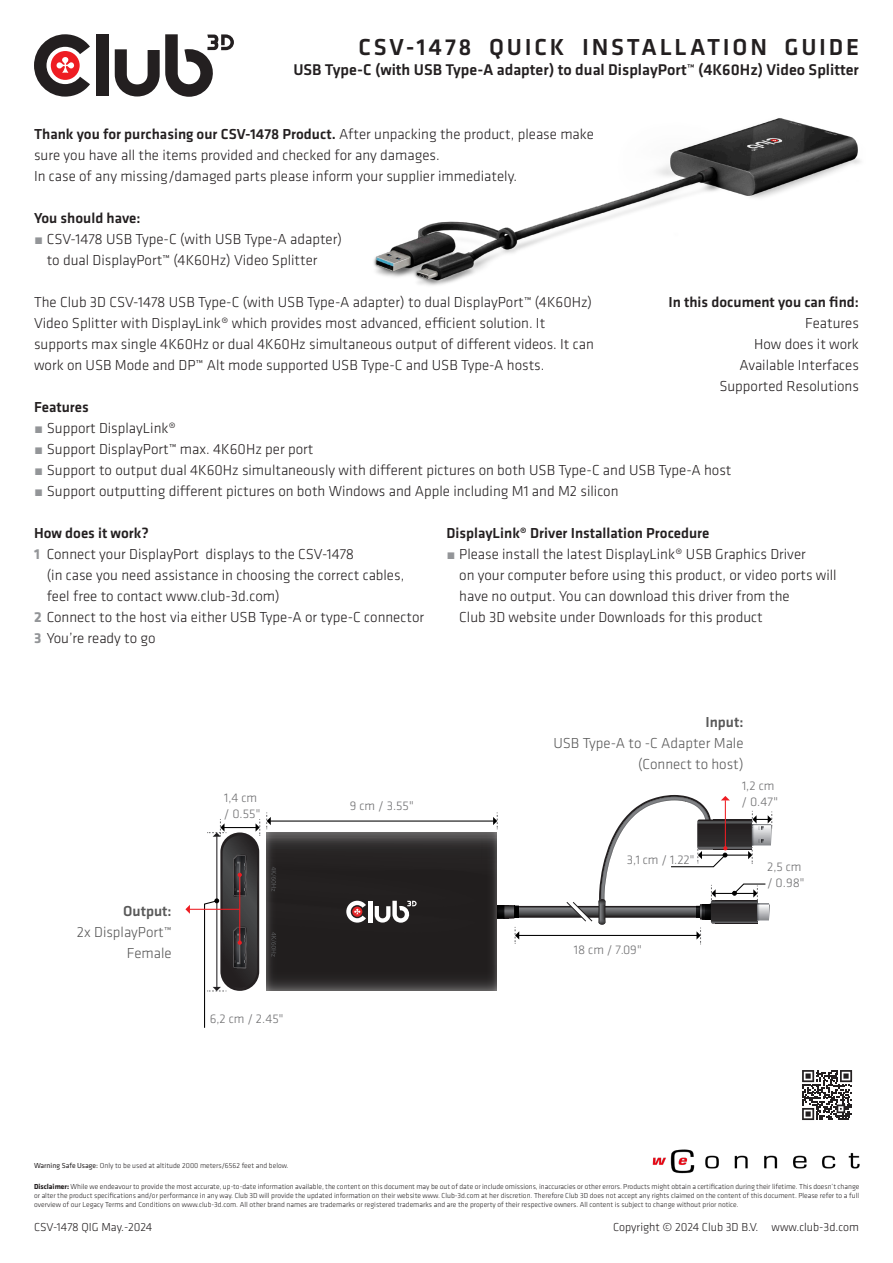
<style>
.page{position:relative;width:893px;height:1263px;background:#fff}
.page>*{position:absolute;margin:0;border:0;box-sizing:border-box;transform-origin:0 0}
.t1{font:500 24px "Klavika";letter-spacing:.115em;color:#231f20}
.t2{font:500 16.2px "Klavika";color:#231f20}
.Platte_tekst{font:300 15px/21px "Klavika";color:#231f20}
.Platte_tekst-2{font:500 15px/21px "Klavika";color:#231f20;text-align:right}
.in_output{font:300 15px/21px "Klavika";color:#595959;text-align:right}
.in_output-2{font:500 15px "Klavika";color:#595959}
.t3{font:300 12.9px/15.6px "Klavika";color:#6e6e70}
.t4{font:300 12px "Klavika";color:#231f20}
.t5{font:300 7.5px/9px "Klavika";color:#231f20;text-align:justify}
.s1{font-weight:500}
.s2{font-size:13.5px;color:#939598}
.s3{font-weight:300}
.s4{font-weight:700;color:#939598}
.s5{font-weight:400}
.s6{font-weight:700}
</style>
<div class="page">
<img style="left:373px;top:118px;width:488px;height:168px">
<svg style="left:266px;top:959px;width:231px;height:32px;background:#2e2b2b"></svg>
<hr style="left:190px;top:909px;width:50px;height:1px;background:#ee1d23">
<svg style="left:185px;top:905px;width:5px;height:9px"></svg>
<svg style="left:266px;top:795px;width:506px;height:164px"></svg>
<svg style="left:203px;top:819px;width:57px;height:209px"></svg>
<img style="left:652px;top:1149px;width:208px;height:25px">
<svg style="left:802px;top:1070px;width:50px;height:50px"></svg>
<div style="left:96px;top:34px;width:13px;height:62px;background:#231f20"></div>
<svg style="left:34px;top:34px;width:56px;height:63px"></svg>
<svg style="left:115px;top:34px;width:119px;height:63px"></svg>
<p class="t1" style="left:358px;top:31px;width:502px">CSV-1478 QUICK INSTALLATION GUIDE</p>
<p class="t2" style="left:293px;top:59px;width:567px">USB Type-C (with USB Type-A adapter) to dual DisplayPort™ (4K60Hz) Video Splitter</p>
<p class="Platte_tekst" style="left:34px;top:123px;width:561px"><span class="s1">Thank you for purchasing our CSV-1478 Product.</span> After unpacking the product, please make sure you have all the items provided and checked for any damages.</p>
<p class="Platte_tekst" style="left:34px;top:165px;width:484px">In case of any missing/damaged parts please inform your supplier immediately.</p>
<p class="Platte_tekst-2" style="left:34px;top:207px;width:108px">You should have:</p>
<p class="Platte_tekst" style="left:47px;top:228px;width:297px;text-indent:-13px"><span class="s2">•</span> CSV-1478 USB Type-C (with USB Type-A adapter) to dual DisplayPort™ (4K60Hz) Video Splitter</p>
<p class="Platte_tekst" style="left:34px;top:291px;width:561px">The Club 3D CSV-1478 USB Type-C (with USB Type-A adapter) to dual DisplayPort™ (4K60Hz)<br>Video Splitter with DisplayLink® which provides most advanced, efficient solution. It supports max single 4K60Hz or dual 4K60Hz simultaneous output of different videos. It can work on USB Mode and DP™ Alt mode supported USB Type-C and USB Type-A hosts.</p>
<p class="Platte_tekst-2" style="left:668px;top:291px;width:192px">In this document you can find:<br><span class="s3">Features</span></p>
<p class="Platte_tekst" style="left:754px;top:333px;width:106px">How does it work</p>
<p class="Platte_tekst" style="left:739px;top:354px;width:121px">Available Interfaces</p>
<p class="Platte_tekst" style="left:719px;top:375px;width:141px">Supported Resolutions</p>
<p class="Platte_tekst-2" style="left:34px;top:396px;width:56px">Features</p>
<p class="Platte_tekst" style="left:34px;top:417px;width:144px"><span class="s2">•</span> Support DisplayLink®</p>
<p class="Platte_tekst" style="left:34px;top:438px;width:281px"><span class="s2">•</span> Support DisplayPort™ max. 4K60Hz per port</p>
<p class="Platte_tekst" style="left:34px;top:459px;width:699px"><span class="s2">•</span> Support to output dual 4K60Hz simultaneously with different pictures on both USB Type-C and USB Type-A host</p>
<p class="Platte_tekst" style="left:34px;top:480px;width:586px"><span class="s2">•</span> Support outputting different pictures on both Windows and Apple including M1 and M2 silicon</p>
<p class="Platte_tekst-2" style="left:34px;top:522px;width:116px">How does it work?</p>
<p class="Platte_tekst" style="left:34px;top:543px;width:322px"><span class="s4">1</span> Connect your DisplayPort displays to the CSV-1478</p>
<p class="Platte_tekst" style="left:47px;top:564px;width:359px">(in case you need assistance in choosing the correct cables,</p>
<p class="Platte_tekst" style="left:47px;top:585px;width:234px">feel free to contact www.club-3d.com)</p>
<p class="Platte_tekst" style="left:34px;top:606px;width:392px"><span class="s4">2</span> Connect to the host via either USB Type-A or type-C connector</p>
<p class="Platte_tekst" style="left:34px;top:627px;width:123px"><span class="s4">3</span> You’re ready to go</p>
<p class="Platte_tekst-2" style="left:446px;top:522px;width:264px">DisplayLink® Driver Installation Procedure</p>
<p class="Platte_tekst" style="left:459px;top:543px;width:379px;text-indent:-13px"><span class="s2">•</span> Please install the latest DisplayLink® USB Graphics Driver<br>on your computer before using this product, or video ports will have no output. You can download this driver from the</p>
<p class="Platte_tekst" style="left:459px;top:606px;width:305px">Club 3D website under Downloads for this product</p>
<p class="in_output-2" style="left:123px;top:901px;width:50px">Output:</p>
<p class="in_output" style="left:77px;top:921px;width:96px">2x DisplayPort™</p>
<p class="in_output" style="left:127px;top:942px;width:46px">Female</p>
<p class="t3" style="left:224px;top:790px;width:38px">1,4 cm / 0.55"</p>
<p class="t3" style="left:210px;top:1011px;width:75px">6,2 cm / 2.45"</p>
<p class="t3" style="left:350px;top:798px;width:65px">9 cm / 3.55"</p>
<p class="in_output-2" style="left:705px;top:712px;width:40px">Input:</p>
<p class="in_output" style="left:553px;top:732px;width:192px">USB Type-A to -C Adapter Male (Connect to host)</p>
<p class="t3" style="left:627px;top:852px;width:69px">3,1 cm / 1.22"</p>
<p class="t3" style="left:574px;top:942px;width:69px">18 cm / 7.09"</p>
<p class="t3" style="left:741px;top:778px;width:38px">1,2 cm / 0.47"</p>
<p class="t3" style="left:767px;top:859px;width:39px">2,5 cm / 0.98"</p>
<p class="t5" style="left:34px;top:1161px;width:256px"><span class="s5">Warning Safe Usage:</span> Only to be used at altitude 2000 meters/6562 feet and below.</p>
<p class="t5" style="left:34px;top:1182px;width:827px"><span class="s6">Disclaimer:</span> While we endeavour to provide the most accurate, up-to-date information available, the content on this document may be out of date or include omissions, inaccuracies or other errors. Products might obtain a certification during their lifetime. This doesn’t change or alter the product specifications and/or performance in any way. Club 3D will provide the updated information on their website www. Club-3d.com at her discretion. Therefore Club 3D does not accept any rights claimed on the content of this document. Please refer to a full overview of our Legacy Terms and Conditions on www.club-3d.com. All other brand names are trademarks or registered trademarks and are the property of their respective owners. All content is subject to change without prior notice.</p>
<p class="t4" style="left:34px;top:1220px;width:120px">CSV-1478 QIG May.-2024</p>
<p class="t4" style="left:613px;top:1220px;width:247px">Copyright © 2024 Club 3D B.V. www.club-3d.com</p>
</div>
